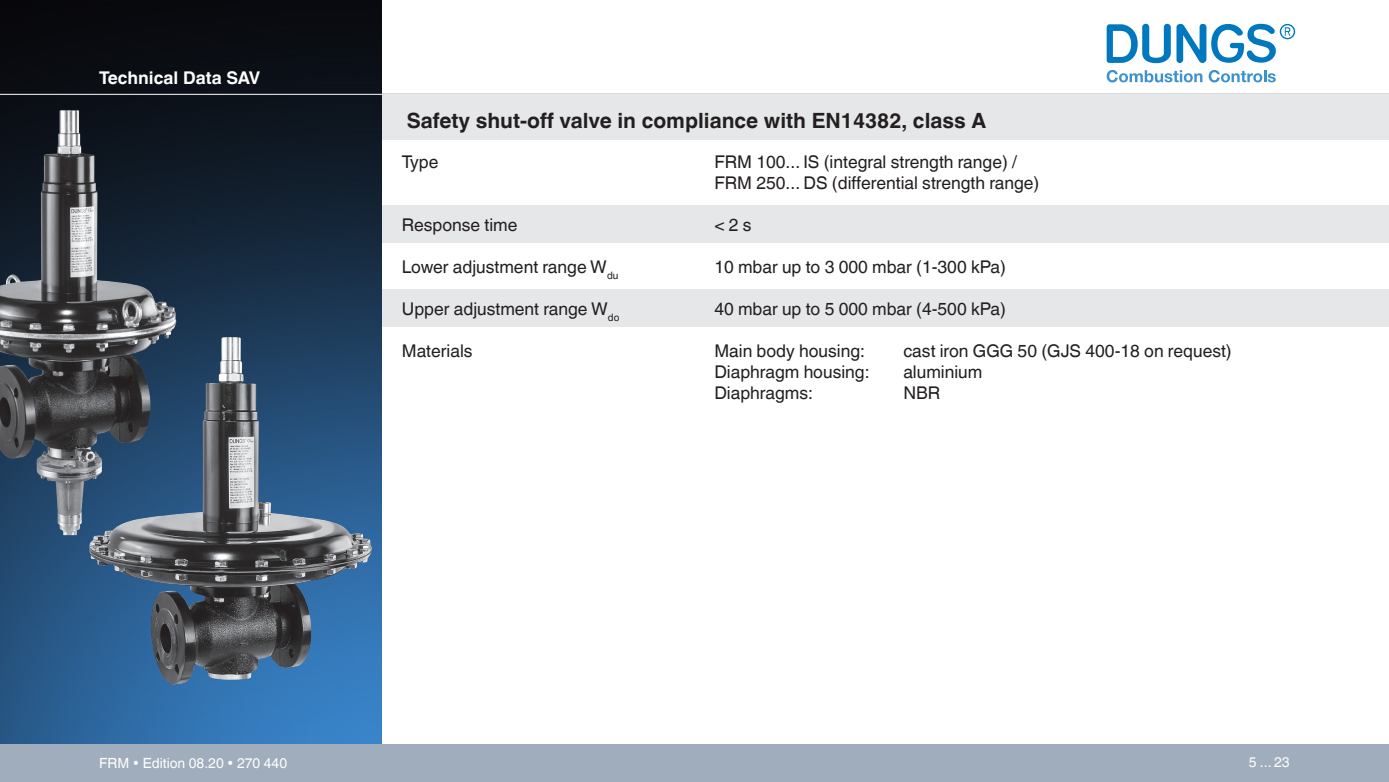
<style>
.page{position:relative;width:1389px;height:782px;background:#fff}
.page>*{position:absolute;margin:0;border:0;box-sizing:border-box;transform-origin:0 0}
._10p-leicht{font:700 21px "Helvetica World";color:#231f20}
._10p-leicht-2{font:17.5px "Helvetica World";color:#231f20}
.t1{font:700 17.5px "Helvetica World";color:#fff}
.t2{font:14px "Helvetica World";color:#fff}
</style>
<div class="page">
<img style="left:0;top:0;width:382px;height:744px">
<div style="left:0;top:744px;width:1389px;height:37px;background:#a0adbc"></div>
<hr style="left:0;top:94px;width:382px;height:1px;background:#fff">
<svg style="left:1107px;top:24px;width:188px;height:39px"></svg>
<svg style="left:1107px;top:70px;width:95px;height:12px"></svg>
<svg style="left:1209px;top:70px;width:67px;height:12px"></svg>
<div style="left:382px;top:289px;width:1007px;height:37px;background:#e6e7e9"></div>
<div style="left:382px;top:94px;width:1007px;height:45px;background:#e6e7e9"></div>
<div style="left:382px;top:205px;width:1007px;height:38px;background:#e6e7e9"></div>
<img style="left:0;top:110px;width:137px;height:425px">
<img style="left:89px;top:337px;width:283px;height:348px">
<p class="t1" style="left:99px;top:68px;width:163px">Technical Data SAV</p>
<p class="_10p-leicht" style="left:407px;top:108px;width:581px">Safety shut-off valve in compliance with EN14382, class A</p>
<p class="_10p-leicht-2" style="left:402px;top:151px;width:38px">Type</p>
<p class="_10p-leicht-2" style="left:402px;top:214px;width:117px">Response time</p>
<p class="_10p-leicht-2" style="left:402px;top:256px;width:218px">Lower adjustment range W<sub>du</sub></p>
<p class="_10p-leicht-2" style="left:402px;top:298px;width:219px">Upper adjustment range W<sub>do</sub></p>
<p class="_10p-leicht-2" style="left:402px;top:340px;width:72px">Materials</p>
<p class="_10p-leicht-2" style="left:714px;top:151px;width:304px">FRM 100... IS (integral strength range) /</p>
<p class="_10p-leicht-2" style="left:714px;top:172px;width:327px">FRM 250... DS (differential strength range)</p>
<p class="_10p-leicht-2" style="left:714px;top:214px;width:39px">&lt; 2 s</p>
<p class="_10p-leicht-2" style="left:714px;top:256px;width:293px">10 mbar up to 3 000 mbar (1-300 kPa)</p>
<p class="_10p-leicht-2" style="left:714px;top:298px;width:293px">40 mbar up to 5 000 mbar (4-500 kPa)</p>
<p class="_10p-leicht-2" style="left:714px;top:340px;width:152px">Main body housing:</p>
<p class="_10p-leicht-2" style="left:903px;top:340px;width:330px">cast iron GGG 50 (GJS 400-18 on request)</p>
<p class="_10p-leicht-2" style="left:714px;top:361px;width:157px">Diaphragm housing:</p>
<p class="_10p-leicht-2" style="left:903px;top:361px;width:81px">aluminium</p>
<p class="_10p-leicht-2" style="left:714px;top:382px;width:100px">Diaphragms:</p>
<p class="_10p-leicht-2" style="left:903px;top:382px;width:39px">NBR</p>
<p class="t2" style="left:99px;top:754px;width:189px">FRM • Edition 08.20 • 270 440</p>
<p class="t2" style="left:1249px;top:754px;width:43px">5 ... 23</p>
</div>
